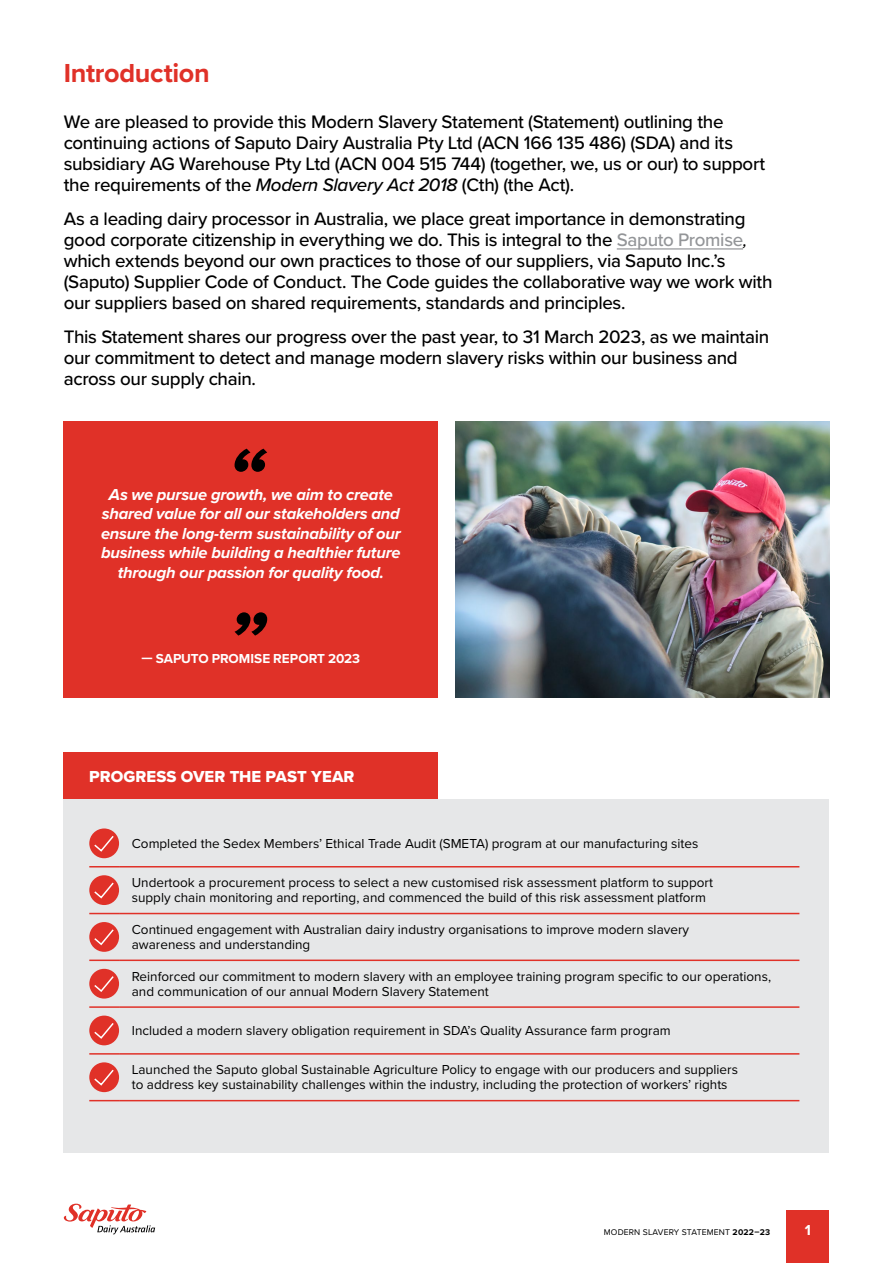
<style>
.page{position:relative;width:893px;height:1263px;background:#fff}
.page>*{position:absolute;margin:0;border:0;box-sizing:border-box;transform-origin:0 0}
.t1{font:700 27px "Proxima Nova";letter-spacing:-.015em;color:#e03128}
.t2{font:500 18.75px/21px "Proxima Nova";letter-spacing:-.02em;color:#000}
.t3{font:italic 700 16.5px/19.5px "Proxima Nova";letter-spacing:-.015em;color:#fff;text-align:center}
.t4{font:16.5px "Proxima Nova Extrabld";letter-spacing:.005em;color:#fff}
.t5{font:700 15px "Proxima Nova";color:#fff}
.t6{font:13.5px/15px "Proxima Nova";color:#000}
.t7{font:700 13.5px "Proxima Nova";letter-spacing:-.005em;color:#fff}
.t8{font:8.7px "Proxima Nova";letter-spacing:.015em;color:#000}
.s1{font-style:italic}
.s2{color:#939598}
.s3{font-weight:400;font-style:italic}
.s4{font-weight:700}
</style>
<div class="page">
<div style="left:787px;top:1210px;width:42px;height:53px;background:#e03128"></div>
<svg style="left:64px;top:1204px;width:91px;height:30px"></svg>
<div style="left:64px;top:799px;width:765px;height:353px;background:#e6e7e8"></div>
<hr style="left:89px;top:866px;width:30px;height:1px;background:#e03128">
<hr style="left:119px;top:866px;width:680px;height:1px;background:#e03128">
<hr style="left:89px;top:913px;width:30px;height:1px;background:#e03128">
<hr style="left:119px;top:913px;width:680px;height:1px;background:#e03128">
<hr style="left:89px;top:959px;width:30px;height:2px;background:#e03128">
<hr style="left:119px;top:959px;width:680px;height:2px;background:#e03128">
<hr style="left:89px;top:1006px;width:30px;height:2px;background:#e03128">
<hr style="left:119px;top:1006px;width:680px;height:2px;background:#e03128">
<hr style="left:89px;top:1053px;width:30px;height:1px;background:#e03128">
<hr style="left:119px;top:1053px;width:680px;height:1px;background:#e03128">
<hr style="left:89px;top:1100px;width:30px;height:1px;background:#e03128">
<hr style="left:119px;top:1100px;width:680px;height:1px;background:#e03128">
<div style="left:89px;top:828px;width:30px;height:30px;background:#e03128;border-radius:50%"></div>
<svg style="left:94px;top:836px;width:20px;height:16px"></svg>
<div style="left:89px;top:875px;width:30px;height:30px;background:#e03128;border-radius:50%"></div>
<svg style="left:94px;top:882px;width:20px;height:17px"></svg>
<div style="left:89px;top:922px;width:30px;height:30px;background:#e03128;border-radius:50%"></div>
<svg style="left:94px;top:929px;width:20px;height:17px"></svg>
<div style="left:89px;top:969px;width:30px;height:29px;background:#e03128;border-radius:50%"></div>
<svg style="left:94px;top:976px;width:20px;height:16px"></svg>
<svg style="left:89px;top:1015px;width:30px;height:30px"></svg>
<svg style="left:93px;top:1021px;width:22px;height:19px"></svg>
<div style="left:89px;top:1062px;width:30px;height:30px;background:#e03128;border-radius:50%"></div>
<svg style="left:94px;top:1069px;width:20px;height:17px"></svg>
<hr style="left:617px;top:248px;width:126px;height:2px;background:#939598">
<img style="left:455px;top:421px;width:374px;height:276px">
<div style="left:64px;top:752px;width:374px;height:47px;background:#e03128"></div>
<div style="left:64px;top:421px;width:374px;height:276px;background:#e03128"></div>
<svg style="left:235px;top:449px;width:32px;height:23px"></svg>
<svg style="left:235px;top:612px;width:32px;height:24px"></svg>
<h1 class="t1" style="left:64px;top:53px;width:147px">Introduction</h1>
<p class="t2" style="left:64px;top:111px;width:703px">We are pleased to provide this Modern Slavery Statement (Statement) outlining the continuing actions of Saputo Dairy Australia Pty Ltd (ACN 166 135 486) (SDA) and its subsidiary AG Warehouse Pty Ltd (ACN 004 515 744) (together, we, us or our) to support the requirements of the <span class="s1">Modern Slavery Act 2018</span> (Cth) (the Act).</p>
<p class="t2" style="left:64px;top:208px;width:710px">As a leading dairy processor in Australia, we place great importance in demonstrating good corporate citizenship in everything we do. This is integral to the <span class="s2">Saputo Promise</span><span class="s3">, </span>which extends beyond our own practices to those of our suppliers, via Saputo Inc.’s (Saputo) Supplier Code of Conduct. The Code guides the collaborative way we work with our suppliers based on shared requirements, standards and principles.</p>
<p class="t2" style="left:64px;top:325px;width:707px">This Statement shares our progress over the past year, to 31 March 2023, as we maintain our commitment to detect and manage modern slavery risks within our business and across our supply chain.</p>
<p class="t3" style="left:101px;top:484px;width:301px">As we pursue growth, we aim to create shared value for all our stakeholders and ensure the long-term sustainability of our business while building a healthier future through our passion for quality food.</p>
<p class="t7" style="left:142px;top:649px;width:220px">— SAPUTO PROMISE REPORT 2023</p>
<p class="t4" style="left:89px;top:764px;width:267px">PROGRESS OVER THE PAST YEAR</p>
<p class="t6" style="left:132px;top:835px;width:568px">Completed the Sedex Members’ Ethical Trade Audit (SMETA) program at our manufacturing sites</p>
<p class="t6" style="left:132px;top:874px;width:583px">Undertook a procurement process to select a new customised risk assessment platform to support supply chain monitoring and reporting, and commenced the build of this risk assessment platform</p>
<p class="t6" style="left:132px;top:921px;width:559px">Continued engagement with Australian dairy industry organisations to improve modern slavery awareness and understanding</p>
<p class="t6" style="left:132px;top:968px;width:641px">Reinforced our commitment to modern slavery with an employee training program specific to our operations, and communication of our annual Modern Slavery Statement</p>
<p class="t6" style="left:132px;top:1022px;width:540px">Included a modern slavery obligation requirement in SDA’s Quality Assurance farm program</p>
<p class="t6" style="left:132px;top:1062px;width:608px">Launched the Saputo global Sustainable Agriculture Policy to engage with our producers and suppliers to address key sustainability challenges within the industry, including the protection of workers’ rights</p>
<p class="t8" style="left:604px;top:1226px;width:168px">MODERN SLAVERY STATEMENT <span class="s4">2022–23</span></p>
<p class="t5" style="left:805px;top:1219px;width:8px">1</p>
</div>
